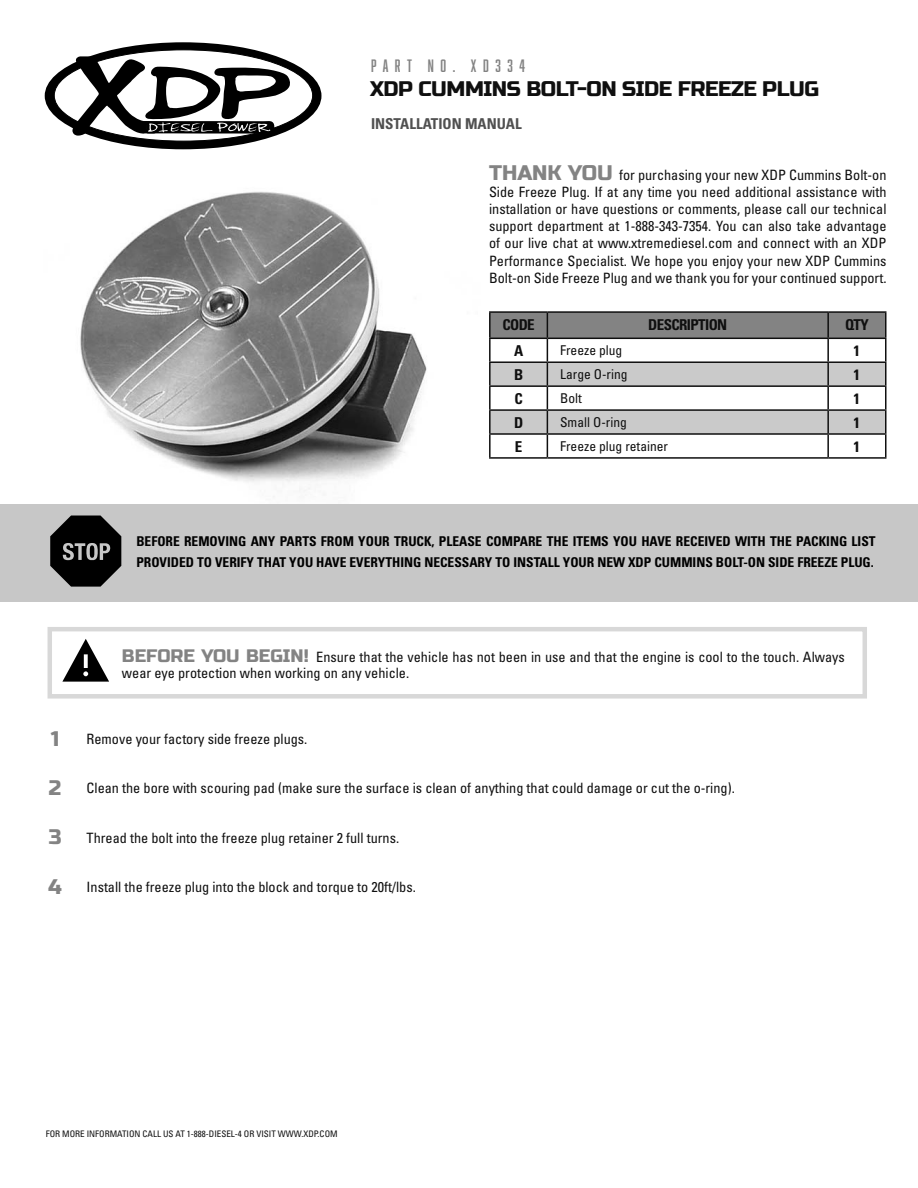
<style>
.page{position:relative;width:918px;height:1188px;background:#fff}
.page>*{position:absolute;margin:0;border:0;box-sizing:border-box;transform-origin:0 0}
.t1{font:21px "Russo One";letter-spacing:-.02em;color:#0f0f0f}
.t2{font:21px "Russo One";color:#838383}
.t3{font:16.5px "Abolition";letter-spacing:.4em;color:#838383}
.t4{font:700 condensed 15px "Univers";letter-spacing:-.04em;color:#0f0f0f}
.t5{font:700 condensed 15px "Univers";color:#505050}
.t6{font:condensed 14.25px/17.1px "Univers";color:#0f0f0f}
.t7{font:700 condensed 13.5px/21px "Univers";color:#000}
.t8{font:condensed 13.5px "Univers";color:#0f0f0f}
.t9{font:condensed 9px "Univers";color:#0f0f0f}
.s1{font-family:"Russo One";font-stretch:normal;font-size:21px;color:#838383}
.s2{font-family:"Russo One";font-stretch:normal;font-size:18px;color:#838383}
</style>
<div class="page">
<img style="left:80px;top:191px;width:347px;height:306px">
<hr style="left:489px;top:339px;width:2px;height:22px;background:#0f0f0f">
<hr style="left:489px;top:361px;width:58px;height:2px;background:#0f0f0f">
<hr style="left:489px;top:363px;width:2px;height:22px;background:#0f0f0f">
<hr style="left:489px;top:385px;width:58px;height:2px;background:#0f0f0f">
<hr style="left:489px;top:387px;width:2px;height:22px;background:#0f0f0f">
<hr style="left:489px;top:409px;width:58px;height:2px;background:#0f0f0f">
<hr style="left:489px;top:411px;width:2px;height:22px;background:#0f0f0f">
<hr style="left:489px;top:433px;width:58px;height:2px;background:#0f0f0f">
<hr style="left:489px;top:435px;width:2px;height:22px;background:#0f0f0f">
<hr style="left:489px;top:457px;width:58px;height:2px;background:#0f0f0f">
<hr style="left:547px;top:457px;width:281px;height:2px;background:#0f0f0f">
<hr style="left:828px;top:457px;width:58px;height:2px;background:#0f0f0f">
<hr style="left:489px;top:311px;width:58px;height:2px;background:#0f0f0f">
<hr style="left:489px;top:313px;width:2px;height:25px;background:#0f0f0f">
<hr style="left:547px;top:311px;width:281px;height:2px;background:#0f0f0f">
<hr style="left:828px;top:311px;width:58px;height:2px;background:#0f0f0f">
<svg style="left:490px;top:312px;width:396px;height:145px"></svg>
<hr style="left:489px;top:338px;width:58px;height:1px;background:#0f0f0f">
<hr style="left:547px;top:338px;width:281px;height:1px;background:#0f0f0f">
<hr style="left:828px;top:338px;width:58px;height:1px;background:#0f0f0f">
<div style="left:0;top:504px;width:918px;height:98px;background:#c7c7c7"></div>
<svg style="left:50px;top:516px;width:71px;height:71px"></svg>
<div style="left:45px;top:42px;width:276px;height:107px;background:#000;border-radius:50%"></div>
<svg style="left:54px;top:50px;width:259px;height:91px"></svg>
<div style="left:57px;top:52px;width:253px;height:87px;background:#fff;border-radius:50%"></div>
<svg style="left:72px;top:56px;width:218px;height:80px"></svg>
<svg style="left:62px;top:639px;width:47px;height:43px"></svg>
<div style="left:48px;top:627px;width:819px;height:72px;border:4px solid #d8d8d8"></div>
<p class="t3" style="left:371px;top:56px;width:156px">PART NO. XD334</p>
<p class="t1" style="left:370px;top:76px;width:451px">XDP CUMMINS BOLT-ON SIDE FREEZE PLUG</p>
<p class="t5" style="left:371px;top:115px;width:152px">INSTALLATION MANUAL</p>
<p class="t6" style="left:489px;top:166px;width:399px;text-align:justify"><span class="s1">THANK YOU</span> for purchasing your new XDP Cummins Bolt-on Side Freeze Plug. If at any time you need additional assistance with installation or have questions or comments, please call our technical support department at 1-888-343-7354. You can also take advantage of our live chat at www.xtremediesel.com and connect with an XDP Performance Specialist. We hope you enjoy your new XDP Cummins Bolt-on Side Freeze Plug and we thank you for your continued support.</p>
<p class="t4" style="left:502px;top:315px;width:34px">CODE</p>
<p class="t4" style="left:648px;top:315px;width:81px">DESCRIPTION</p>
<p class="t4" style="left:845px;top:315px;width:25px">QTY</p>
<p class="t4" style="left:514px;top:342px;width:11px">A</p>
<p class="t8" style="left:560px;top:342px;width:64px">Freeze plug</p>
<p class="t4" style="left:854px;top:342px;width:8px">1</p>
<p class="t4" style="left:514px;top:366px;width:11px">B</p>
<p class="t8" style="left:560px;top:366px;width:69px">Large O-ring</p>
<p class="t4" style="left:854px;top:366px;width:8px">1</p>
<p class="t4" style="left:514px;top:390px;width:10px">C</p>
<p class="t8" style="left:560px;top:390px;width:23px">Bolt</p>
<p class="t4" style="left:854px;top:390px;width:8px">1</p>
<p class="t4" style="left:514px;top:413px;width:11px">D</p>
<p class="t8" style="left:560px;top:414px;width:68px">Small O-ring</p>
<p class="t4" style="left:854px;top:413px;width:8px">1</p>
<p class="t4" style="left:515px;top:437px;width:9px">E</p>
<p class="t8" style="left:560px;top:437px;width:109px">Freeze plug retainer</p>
<p class="t4" style="left:854px;top:437px;width:8px">1</p>
<p class="t7" style="left:136px;top:531px;width:741px">BEFORE REMOVING ANY PARTS FROM YOUR TRUCK, PLEASE COMPARE THE ITEMS YOU HAVE RECEIVED WITH THE PACKING LIST<br>PROVIDED TO VERIFY THAT YOU HAVE EVERYTHING NECESSARY TO INSTALL YOUR NEW XDP CUMMINS BOLT-ON SIDE FREEZE PLUG.</p>
<p class="t6" style="left:122px;top:648px;width:724px;line-height:16.5px"><span class="s2">BEFORE YOU BEGIN!</span> Ensure that the vehicle has not been in use and that the engine is cool to the touch. Always wear eye protection when working on any vehicle.</p>
<p class="t2" style="left:51px;top:726px;width:10px">1</p>
<p class="t6" style="left:87px;top:730px;width:222px">Remove your factory side freeze plugs.</p>
<p class="t2" style="left:49px;top:776px;width:14px">2</p>
<p class="t6" style="left:87px;top:780px;width:650px">Clean the bore with scouring pad (make sure the surface is clean of anything that could damage or cut the o-ring).</p>
<p class="t6" style="left:87px;top:829px;width:314px">Thread the bolt into the freeze plug retainer 2 full turns.</p>
<p class="t6" style="left:87px;top:878px;width:331px">Install the freeze plug into the block and torque to 20ft/lbs.</p>
<p class="t2" style="left:49px;top:825px;width:14px">3</p>
<p class="t2" style="left:48px;top:874px;width:15px">4</p>
<p class="t9" style="left:46px;top:1129px;width:293px">FOR MORE INFORMATION CALL US AT 1-888-DIESEL-4 OR VISIT WWW.XDP.COM</p>
</div>
